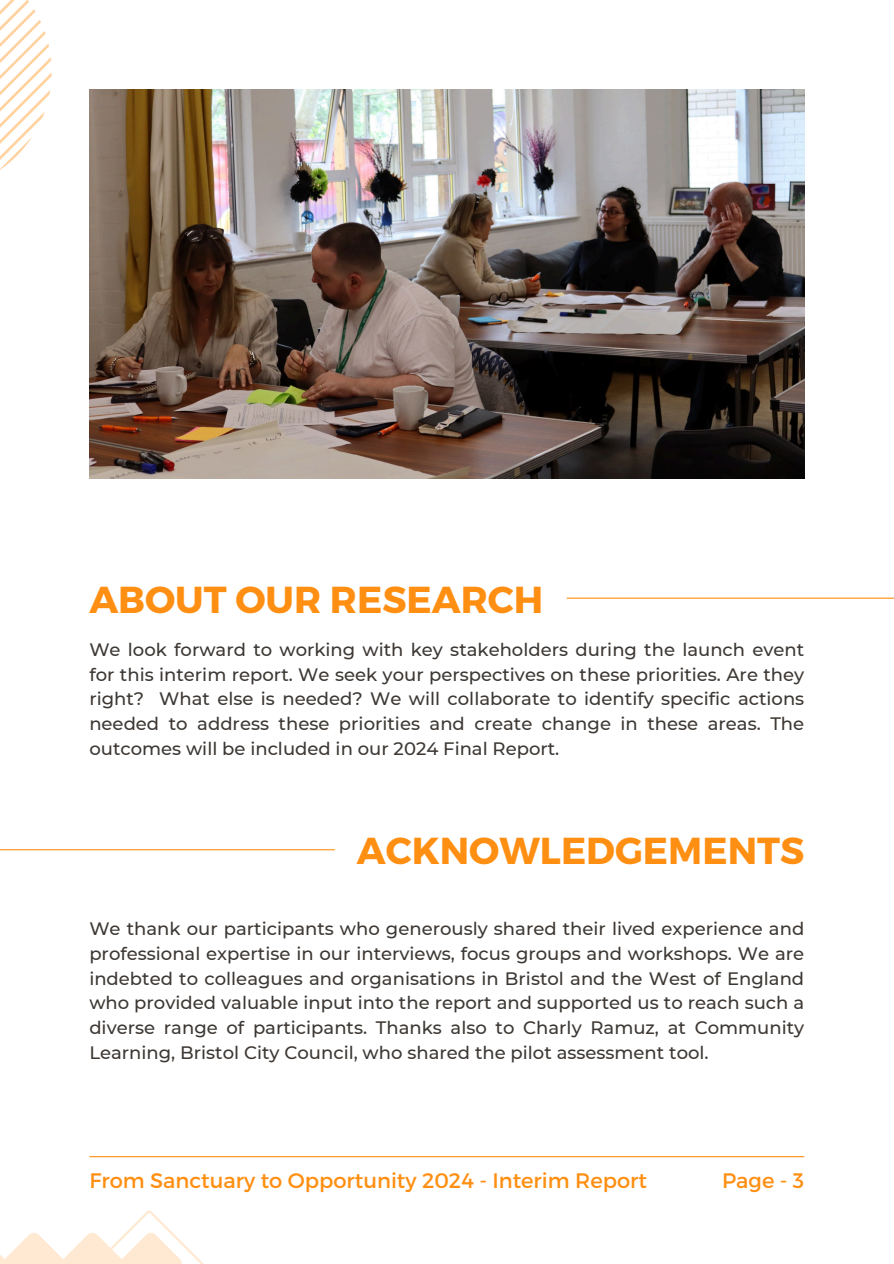
<style>
.page{position:relative;width:894px;height:1264px;background:#fff}
.page>*{position:absolute;margin:0;border:0;box-sizing:border-box;transform-origin:0 0}
.t1{font:700 37.5px "Montserrat";color:#ff8f12}
.t2{font:21px "Montserrat";color:#ff8f12}
.t3{font:500 18px/24.8px "Montserrat";color:#3d3834;text-align:justify}
</style>
<div class="page">
<img style="left:89px;top:89px;width:715px;height:389px">
<hr style="left:566px;top:597px;width:327px;height:1px;background:#ff8f12">
<svg style="left:0;top:0;width:51px;height:170px"></svg>
<svg style="left:0;top:1210px;width:203px;height:53px"></svg>
<hr style="left:89px;top:1156px;width:715px;height:1px;background:#ff8f12">
<hr style="left:0;top:849px;width:335px;height:1px;background:#ff8f12">
<p class="t1" style="left:89px;top:575px;width:455px">ABOUT OUR RESEARCH</p>
<p class="t3" style="left:89px;top:637px;width:716px">We look forward to working with key stakeholders during the launch event for this interim report. We seek your perspectives on these priorities. Are they right? What else is needed? We will collaborate to identify specific actions needed to address these priorities and create change in these areas. The outcomes will be included in our 2024 Final Report.</p>
<h1 class="t1" style="left:357px;top:826px;width:449px">ACKNOWLEDGEMENTS</h1>
<h1 class="t3" style="left:89px;top:916px;width:716px">We thank our participants who generously shared their lived experience and professional expertise in our interviews, focus groups and workshops. We are indebted to colleagues and organisations in Bristol and the West of England who provided valuable input into the report and supported us to reach such a diverse range of participants. Thanks also to Charly Ramuz, at Community Learning, Bristol City Council, who shared the pilot assessment tool.</h1>
<p class="t2" style="left:89px;top:1166px;width:559px">From Sanctuary to Opportunity 2024 - Interim Report</p>
<h2 class="t2" style="left:722px;top:1166px;width:84px">Page - 3</h2>
</div>
